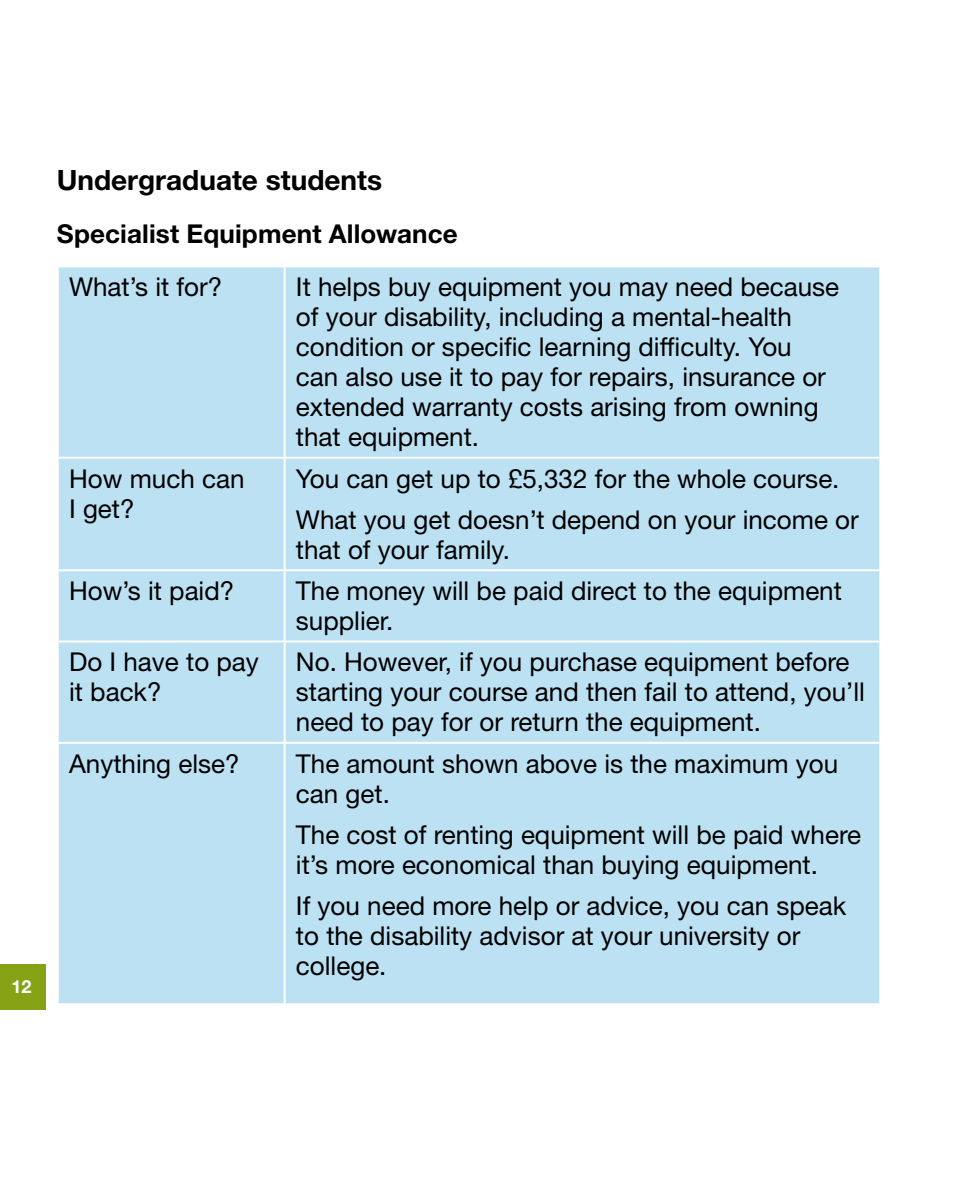
<style>
.page{position:relative;width:953px;height:1185px;background:#fff}
.page>*{position:absolute;margin:0;border:0;box-sizing:border-box;transform-origin:0 0}
.t1{font:700 28px "Helvetica Neue LT Std";color:#000}
.t2{font:26px/30px "Helvetica Neue LT Std";color:#000}
.t3{font:700 26px "Helvetica Neue LT Std";letter-spacing:.005em;color:#000}
.t4{font:700 18px "Helvetica Neue";color:#fff}
</style>
<div class="page">
<div style="left:0;top:964px;width:45px;height:45px;background:#86a315"></div>
<div style="left:59px;top:267px;width:820px;height:736px;background:#bbe1f3"></div>
<hr style="left:283px;top:267px;width:2px;height:190px;background:#fff">
<hr style="left:57px;top:457px;width:227px;height:2px;background:#fff">
<hr style="left:284px;top:457px;width:597px;height:2px;background:#fff">
<hr style="left:283px;top:459px;width:2px;height:110px;background:#fff">
<hr style="left:57px;top:569px;width:227px;height:2px;background:#fff">
<hr style="left:284px;top:569px;width:597px;height:2px;background:#fff">
<hr style="left:283px;top:571px;width:2px;height:69px;background:#fff">
<hr style="left:57px;top:640px;width:227px;height:2px;background:#fff">
<hr style="left:284px;top:640px;width:597px;height:2px;background:#fff">
<hr style="left:283px;top:642px;width:2px;height:100px;background:#fff">
<hr style="left:57px;top:742px;width:227px;height:2px;background:#fff">
<hr style="left:284px;top:742px;width:597px;height:2px;background:#fff">
<hr style="left:283px;top:744px;width:2px;height:259px;background:#fff">
<p class="t4" style="left:11px;top:973px;width:22px">12</p>
<p class="t1" style="left:57px;top:163px;width:327px">Undergraduate students</p>
<p class="t3" style="left:57px;top:217px;width:402px">Specialist Equipment Allowance</p>
<p class="t2" style="left:69px;top:272px;width:155px">What’s it for?</p>
<p class="t2" style="left:296px;top:272px;width:544px">It helps buy equipment you may need because of your disability, including a mental-health condition or specific learning difficulty. You can also use it to pay for repairs, insurance or extended warranty costs arising from owning that equipment.</p>
<p class="t2" style="left:69px;top:463px;width:177px">How much can<br>I get?</p>
<p class="t2" style="left:296px;top:457px;width:564px;line-height:41.4px">You can get up to £5,332 for the whole course.<br>What you get doesn’t depend on your income or</p>
<p class="t2" style="left:296px;top:534px;width:215px">that of your family.</p>
<p class="t2" style="left:69px;top:576px;width:167px">How’s it paid?</p>
<p class="t2" style="left:296px;top:576px;width:547px">The money will be paid direct to the equipment supplier.</p>
<p class="t2" style="left:69px;top:647px;width:191px">Do I have to pay it back?</p>
<p class="t2" style="left:296px;top:647px;width:570px">No. However, if you purchase equipment before starting your course and then fail to attend, you’ll need to pay for or return the equipment.</p>
<p class="t2" style="left:69px;top:748px;width:172px">Anything else?</p>
<p class="t2" style="left:296px;top:748px;width:543px">The amount shown above is the maximum you can get.</p>
<p class="t2" style="left:296px;top:819px;width:566px">The cost of renting equipment will be paid where it’s more economical than buying equipment.</p>
<p class="t2" style="left:296px;top:891px;width:552px">If you need more help or advice, you can speak to the disability advisor at your university or college.</p>
</div>
